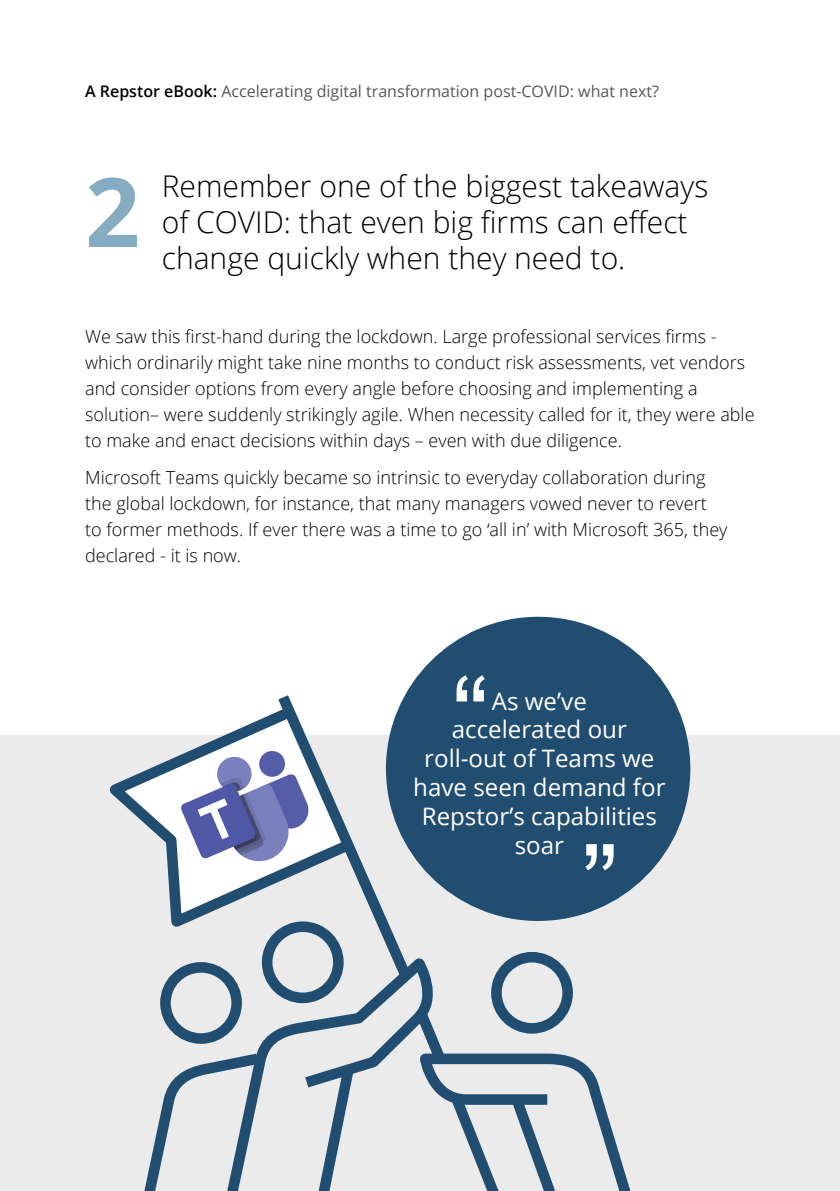
<style>
.page{position:relative;width:840px;height:1191px;background:#fff}
.page>*{position:absolute;margin:0;border:0;box-sizing:border-box;transform-origin:0 0}
.t1{font:111.2px "Arial";color:#fff}
.t2{font:700 96px "Open Sans";color:#85acc1}
.t3{font:300 30px/36px "Open Sans";color:#000}
.t4{font:24px/28.8px "Open Sans";color:#fff;text-align:center}
.t5{font:300 18px/26px "Open Sans";color:#000}
.t6{font:16px "Open Sans";color:#575756}
.s1{font-weight:600;color:#000}
</style>
<div class="page">
<div style="left:0;top:736px;width:839px;height:455px;background:#ebebeb"></div>
<div style="left:386px;top:617px;width:304px;height:304px;background:#214d71;border-radius:50%"></div>
<div style="left:160px;top:962px;width:82px;height:81px;border:11px solid #214d71;border-radius:50%"></div>
<svg style="left:218px;top:963px;width:215px;height:125px"></svg>
<svg style="left:310px;top:1056px;width:51px;height:135px"></svg>
<div style="left:491px;top:952px;width:81px;height:81px;border:11px solid #214d71;border-radius:50%"></div>
<svg style="left:144px;top:1046px;width:125px;height:145px"></svg>
<svg style="left:108px;top:715px;width:161px;height:212px"></svg>
<svg style="left:269px;top:683px;width:150px;height:306px"></svg>
<svg style="left:407px;top:1000px;width:224px;height:191px"></svg>
<svg style="left:180px;top:749px;width:130px;height:114px;background:#9ea3cb"></svg>
<p class="t6" style="left:85px;top:81px;width:575px"><span class="s1">A Repstor eBook:</span> Accelerating digital transformation post-COVID: what next?</p>
<h2 class="t2" style="left:85px;top:144px;width:56px">2</h2>
<h3 class="t3" style="left:162px;top:167px;width:547px">Remember one of the biggest takeaways of COVID: that even big firms can effect</h3>
<h3 class="t3" style="left:162px;top:239px;width:465px">change quickly when they need to.</h3>
<p class="t5" style="left:85px;top:323px;width:670px">We saw this first-hand during the lockdown. Large professional services firms - which ordinarily might take nine months to conduct risk assessments, vet vendors and consider options from every angle before choosing and implementing a solution– were suddenly strikingly agile. When necessity called for it, they were able to make and enact decisions within days – even with due diligence.</p>
<p class="t5" style="left:85px;top:464px;width:643px">Microsoft Teams quickly became so intrinsic to everyday collaboration during the global lockdown, for instance, that many managers vowed never to revert to former methods. If ever there was a time to go ‘all in’ with Microsoft 365, they declared - it is now.</p>
<h1 class="t1" style="left:452px;top:644px;width:39px">“</h1>
<h3 class="t4" style="left:413px;top:686px;width:253px">As we’ve<br>accelerated our roll-out of Teams we have seen demand for<br>Repstor’s capabilities soar</h3>
<h1 class="t1" style="left:617px;top:901px;width:39px;rotate:-180deg">“</h1>
</div>
